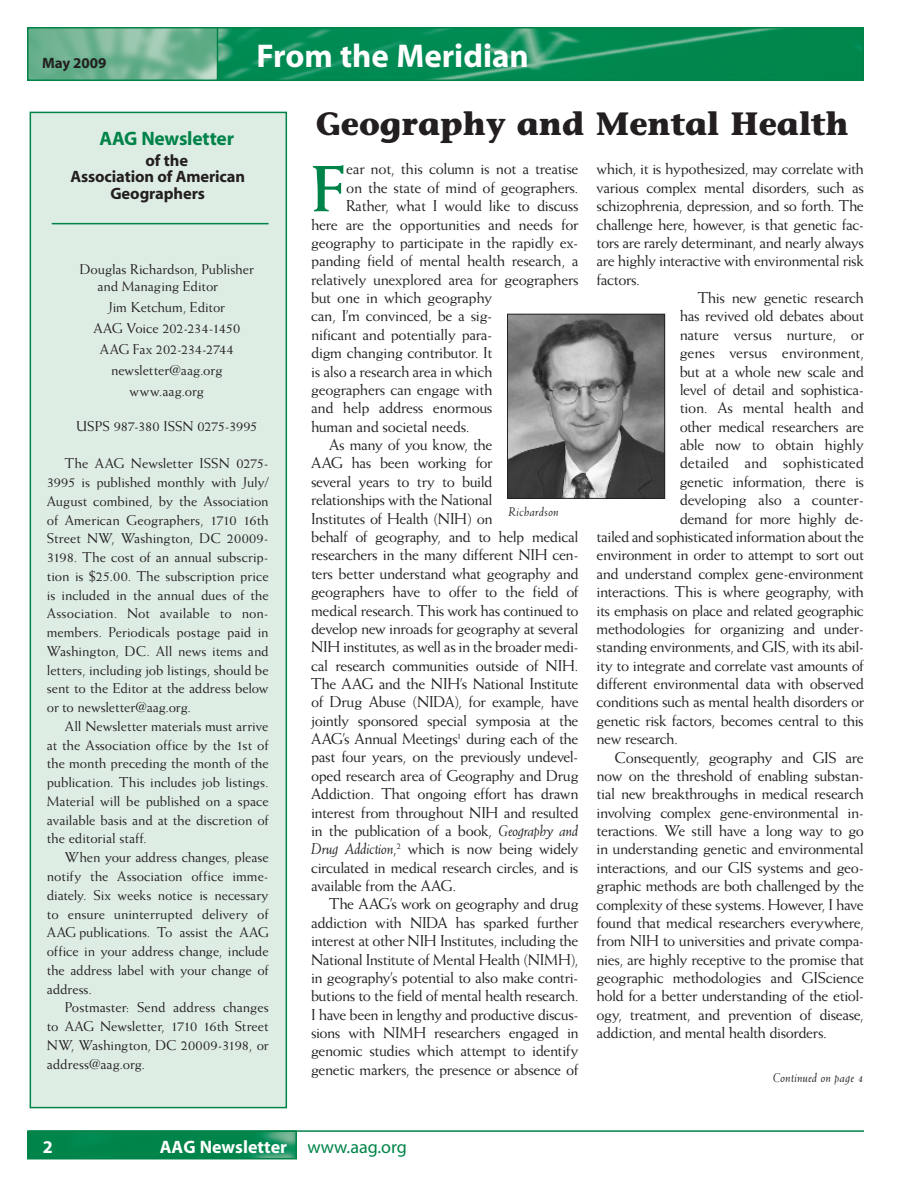
<style>
.page{position:relative;width:918px;height:1188px;background:#fff}
.page>*{position:absolute;margin:0;border:0;box-sizing:border-box;transform-origin:0 0}
.t1{font:700 65.4px "Weiss";color:#008348}
.t2{font:700 33px "Myriad";color:#fff}
.t3{font:700 32.25px "Stone Informal";color:#231f20}
.t4{font:700 19.5px "Myriad";letter-spacing:-.01em;color:#008348}
.t5{font:700 18px "Myriad";color:#fff}
.t6{font:18px "Myriad";color:#008348}
.t7{font:700 16.5px "Myriad";letter-spacing:-.01em;color:#231f20}
.t8{font:15.75px/18.5px "Weiss";letter-spacing:-.02em;color:#231f20;text-align:justify}
.t9{font:15.75px "Weiss";letter-spacing:.005em;color:#231f20}
.t10{font:700 15px "Myriad";color:#231f20}
.t11{font:14.25px/18.8px "Weiss";letter-spacing:-.005em;color:#231f20;text-align:justify}
.t12{font:italic 12.75px "Weiss";letter-spacing:.01em;color:#231f20}
.s1{font-style:italic}
</style>
<div class="page">
<div style="left:30px;top:112px;width:256px;height:996px;background:#deede4"></div>
<hr style="left:52px;top:223px;width:217px;height:1px;background:#008348">
<div style="left:30px;top:112px;width:257px;height:996px;border:2px solid #008348"></div>
<img style="left:218px;top:30px;width:643px;height:48px">
<div style="left:27px;top:27px;width:837px;height:54px;border:2px solid #008348"></div>
<img style="left:30px;top:30px;width:185px;height:48px">
<div style="left:27px;top:27px;width:191px;height:54px;border:2px solid #008348"></div>
<img style="left:509px;top:316px;width:154px;height:181px">
<div style="left:507px;top:314px;width:158px;height:185px;border:1px solid #231f20"></div>
<img style="left:30px;top:1133px;width:264px;height:23px">
<div style="left:27px;top:1130px;width:270px;height:29px;border:2px solid #008348"></div>
<hr style="left:29px;top:1130px;width:835px;height:2px;background:#008348">
<p class="t10" style="left:42px;top:58px;width:66px">May 2009</p>
<h3 class="t4" style="left:99px;top:131px;width:136px">AAG Newsletter</h3>
<p class="t2" style="left:256px;top:43px;width:274px">From the Meridian</p>
<h1 class="t3" style="left:316px;top:112px;width:534px">Geography and Mental Health</h1>
<h4 class="t7" style="left:145px;top:154px;width:44px">of the</h4>
<h4 class="t7" style="left:70px;top:171px;width:176px">Association of American</h4>
<h4 class="t7" style="left:110px;top:187px;width:96px">Geographers</h4>
<p class="t11" style="left:98px;top:262px;width:158px;line-height:16.5px;text-indent:-18px">Douglas Richardson, Publisher and Managing Editor</p>
<p class="t11" style="left:93px;top:297px;width:148px;line-height:21px;text-align:center">Jim Ketchum, Editor<br>AAG Voice 202-234-1450<br>AAG Fax 202-234-2744 newsletter@aag.org www.aag.org</p>
<p class="t11" style="left:76px;top:418px;width:183px">USPS 987-380 ISSN 0275-3995</p>
<p class="t11" style="left:47px;top:455px;width:223px;text-indent:18px">The AAG Newsletter ISSN 0275- 3995 is published monthly with July/ August combined, by the Association of American Geographers, 1710 16th Street NW, Washington, DC 20009- 3198. The cost of an annual subscrip&shy;tion is $25.00. The subscription price is included in the annual dues of the Association. Not available to non&shy;members. Periodicals postage paid in Washington, DC. All news items and letters, including job listings, should be sent to the Editor at the address below or to newsletter@aag.org.</p>
<p class="t11" style="left:47px;top:718px;width:223px;text-indent:18px">All Newsletter materials must arrive at the Association office by the 1st of the month preceding the month of the publication. This includes job listings.<br>Material will be published on a space available basis and at the discretion of the editorial staff.</p>
<p class="t11" style="left:47px;top:849px;width:223px;text-indent:18px">When your address changes, please notify the Association office imme&shy;diately. Six weeks notice is necessary to ensure uninterrupted delivery of AAG publications. To assist the AAG office in your address change, include the address label with your change of address.</p>
<p class="t11" style="left:47px;top:999px;width:223px;text-indent:18px">Postmaster: Send address changes to AAG Newsletter, 1710 16th Street NW, Washington, DC 20009-3198, or address@aag.org.</p>
<p class="t1" style="left:311px;top:165px;width:37px">F</p>
<p class="t8" style="left:346px;top:161px;width:234px">ear not, this column is not a treatise</p>
<p class="t8" style="left:346px;top:179px;width:234px">on the state of mind of geographers.</p>
<p class="t8" style="left:346px;top:198px;width:234px">Rather, what I would like to discuss</p>
<p class="t8" style="left:311px;top:216px;width:269px">here are the opportunities and needs for</p>
<p class="t8" style="left:311px;top:234px;width:269px">geography to participate in the rapidly ex-</p>
<p class="t8" style="left:311px;top:253px;width:269px">panding field of mental health research, a</p>
<p class="t8" style="left:311px;top:271px;width:269px">relatively unexplored area for geographers</p>
<p class="t8" style="left:311px;top:290px;width:183px">but one in which geography</p>
<p class="t8" style="left:311px;top:308px;width:183px">can, I’m convinced, be a sig-</p>
<p class="t8" style="left:311px;top:326px;width:183px">nificant and potentially para-</p>
<p class="t8" style="left:311px;top:345px;width:183px">digm changing contributor. It</p>
<p class="t8" style="left:311px;top:363px;width:183px">is also a research area in which</p>
<p class="t8" style="left:311px;top:382px;width:183px">geographers can engage with</p>
<p class="t8" style="left:311px;top:400px;width:183px">and help address enormous</p>
<p class="t8" style="left:311px;top:418px;width:160px">human and societal needs.</p>
<p class="t8" style="left:311px;top:437px;width:269px;text-align:left;text-indent:18px">As many of you know, the<br>AAG has been working for<br>several years to try to build<br>relationships with the National<br>Institutes of Health (NIH) on<br>behalf of geography, and to help medical researchers in the many different NIH cen&shy;ters better understand what geography and geographers have to offer to the field of medical research. This work has continued to develop new inroads for geography at several NIH institutes, as well as in the broader medi&shy;cal research communities outside of NIH.<br>The AAG and the NIH’s National Institute of Drug Abuse (NIDA), for example, have jointly sponsored special symposia at the AAG’s Annual Meetings<sup>1</sup> during each of the past four years, on the previously undevel&shy;oped research area of Geography and Drug Addiction. That ongoing effort has drawn interest from throughout NIH and resulted in the publication of a book, <span class="s1">Geography and Drug Addiction</span>,<sup>2</sup> which is now being widely circulated in medical research circles, and is available from the AAG.</p>
<p class="t8" style="left:311px;top:896px;width:269px;text-indent:18px">The AAG’s work on geography and drug addiction with NIDA has sparked further interest at other NIH Institutes, including the National Institute of Mental Health (NIMH), in geography’s potential to also make contri&shy;butions to the field of mental health research.<br>I have been in lengthy and productive discus&shy;sions with NIMH researchers engaged in genomic studies which attempt to identify genetic markers, the presence or absence of</p>
<p class="t12" style="left:508px;top:506px;width:52px">Richardson</p>
<p class="t8" style="left:597px;top:161px;width:269px">which, it is hypothesized, may correlate with various complex mental disorders, such as schizophrenia, depression, and so forth. The challenge here, however, is that genetic fac&shy;tors are rarely determinant, and nearly always are highly interactive with environmental risk factors.</p>
<p class="t8" style="left:698px;top:290px;width:168px">This new genetic research</p>
<p class="t8" style="left:680px;top:308px;width:186px">has revived old debates about</p>
<p class="t9" style="left:680px;top:328px;width:186px">nature versus nurture, or</p>
<p class="t8" style="left:680px;top:345px;width:186px">genes versus environment,</p>
<p class="t8" style="left:680px;top:363px;width:186px">but at a whole new scale and</p>
<p class="t8" style="left:680px;top:382px;width:186px">level of detail and sophistica-</p>
<p class="t8" style="left:680px;top:400px;width:186px">tion. As mental health and</p>
<p class="t8" style="left:680px;top:418px;width:186px">other medical researchers are</p>
<p class="t8" style="left:680px;top:437px;width:186px">able now to obtain highly</p>
<p class="t8" style="left:680px;top:455px;width:186px">detailed and sophisticated</p>
<p class="t8" style="left:680px;top:473px;width:186px">genetic information, there is</p>
<p class="t8" style="left:680px;top:492px;width:186px">developing also a counter-</p>
<p class="t8" style="left:597px;top:510px;width:269px;text-indent:83px">demand for more highly de&shy;tailed and sophisticated information about the environment in order to attempt to sort out and understand complex gene-environment interactions. This is where geography, with its emphasis on place and related geographic methodologies for organizing and under&shy;standing environments, and GIS, with its abil&shy;ity to integrate and correlate vast amounts of different environmental data with observed conditions such as mental health disorders or genetic risk factors, becomes central to this new research.</p>
<p class="t8" style="left:597px;top:749px;width:269px;text-indent:18px">Consequently, geography and GIS are now on the threshold of enabling substan&shy;tial new breakthroughs in medical research involving complex gene-environmental in&shy;teractions. We still have a long way to go in understanding genetic and environmental interactions, and our GIS systems and geo&shy;graphic methods are both challenged by the complexity of these systems. However, I have found that medical researchers everywhere, from NIH to universities and private compa&shy;nies, are highly receptive to the promise that geographic methodologies and GIScience hold for a better understanding of the etiol&shy;ogy, treatment, and prevention of disease, addiction, and mental health disorders.</p>
<p class="t12" style="left:773px;top:1073px;width:92px">Continued on page 4</p>
<p class="t5" style="left:43px;top:1140px;width:11px">2</p>
<p class="t5" style="left:160px;top:1140px;width:129px">AAG Newsletter</p>
<p class="t6" style="left:308px;top:1140px;width:101px">www.aag.org</p>
</div>
